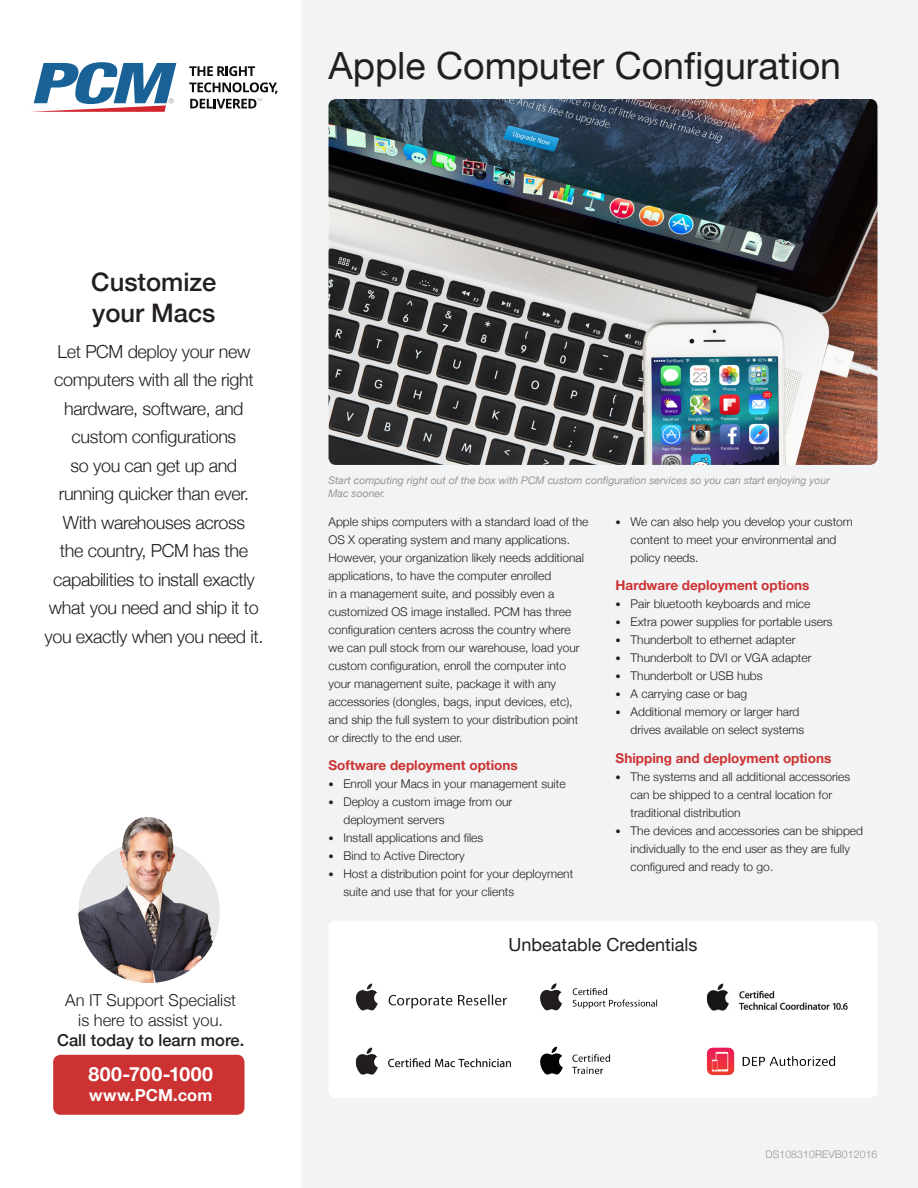
<style>
.page{position:relative;width:918px;height:1188px;background:#fff}
.page>*{position:absolute;margin:0;border:0;box-sizing:border-box;transform-origin:0 0}
.Headline__Large{font:37.5px "Helvetica Neue";color:#231f20}
.t1{font:500 25.5px/30.6px "Helvetica Neue";color:#231f20}
.t2{font:700 19.5px "Helvetica Neue";letter-spacing:.03em;color:#fff}
.Body_Left_Side{font:300 18px/28.5px "Helvetica Neue";letter-spacing:-.02em;color:#231f20;text-align:center}
.Headline__Large-2{font:18px "Helvetica Neue";color:#231f20}
.t3{font:300 16.5px/19.8px "Helvetica Neue";color:#231f20;text-align:center}
.t4{font:500 16.5px "Helvetica Neue";color:#231f20}
.t5{font:700 16.5px "Helvetica Neue";letter-spacing:.005em;color:#fff}
.Body{font:700 13.5px "Helvetica Neue";color:#cd3232}
.t6{font:300 12px/18px "Helvetica Neue";color:#231f20}
.t7{font:italic 10.5px/13.5px "Helvetica Neue";color:#939598}
.t8{font:300 10.5px "Helvetica Neue";letter-spacing:.01em;color:#939598}
.s1{font-size:10.5px}
</style>
<div class="page">
<div style="left:53px;top:1055px;width:192px;height:60px;background:#cd3232;border-radius:8px"></div>
<div style="left:302px;top:0;width:616px;height:1188px;background:#f2f3f4"></div>
<img style="left:328px;top:99px;width:550px;height:366px">
<div style="left:328px;top:921px;width:550px;height:177px;background:#fff;border-radius:8px"></div>
<img style="left:355px;top:983px;width:493px;height:93px">
<svg style="left:31px;top:62px;width:145px;height:50px"></svg>
<svg style="left:189px;top:66px;width:66px;height:10px"></svg>
<svg style="left:189px;top:82px;width:89px;height:26px"></svg>
<img style="left:78px;top:817px;width:142px;height:166px">
<p class="Headline__Large" style="left:328px;top:39px;width:514px">Apple Computer Configuration</p>
<p class="t1" style="left:91px;top:265px;width:127px">Customize your Macs</p>
<p class="Body_Left_Side" style="left:44px;top:336px;width:220px">Let PCM deploy your new computers with all the right hardware, software, and custom configurations<br>so you can get up and running quicker than ever.<br>With warehouses across<br>the country, PCM has the capabilities to install exactly what you need and ship it to you exactly when you need it.</p>
<h3 class="t3" style="left:65px;top:989px;width:172px">An IT Support Specialist is here to assist you.</h3>
<h3 class="t4" style="left:57px;top:1026px;width:189px">Call today to learn more.</h3>
<h3 class="t2" style="left:88px;top:1059px;width:126px">800-700-1000</h3>
<h3 class="t5" style="left:89px;top:1082px;width:125px">www.PCM.com</h3>
<p class="t7" style="left:328px;top:474px;width:503px">Start computing right out of the box with PCM custom configuration services so you can start enjoying your<br>Mac sooner.</p>
<p class="t6" style="left:328px;top:511px;width:262px">Apple ships computers with a standard load of the OS X operating system and many applications.<br>However, your organization likely needs additional applications, to have the computer enrolled<br>in a management suite, and possibly even a customized OS image installed. PCM has three configuration centers across the country where we can pull stock from our warehouse, load your custom configuration, enroll the computer into your management suite, package it with any accessories (dongles, bags, input devices, etc), and ship the full system to your distribution point or directly to the end user.</p>
<p class="Body" style="left:328px;top:755px;width:191px">Software deployment options</p>
<p class="t6" style="left:328px;top:774px;width:239px"><span class="s1">•</span> Enroll your Macs in your management suite</p>
<p class="t6" style="left:344px;top:792px;width:170px;text-indent:-15px"><span class="s1">•</span> Deploy a custom image from our deployment servers</p>
<p class="t6" style="left:328px;top:828px;width:156px"><span class="s1">•</span> Install applications and files</p>
<p class="t6" style="left:328px;top:846px;width:138px"><span class="s1">•</span> Bind to Active Directory</p>
<p class="t6" style="left:344px;top:864px;width:231px;text-indent:-15px"><span class="s1">•</span> Host a distribution point for your deployment suite and use that for your clients</p>
<p class="t6" style="left:631px;top:511px;width:224px;text-indent:-15px"><span class="s1">•</span> We can also help you develop your custom content to meet your environmental and policy needs.</p>
<p class="Body" style="left:616px;top:575px;width:195px">Hardware deployment options</p>
<p class="t6" style="left:616px;top:594px;width:196px"><span class="s1">•</span> Pair bluetooth keyboards and mice</p>
<p class="t6" style="left:616px;top:612px;width:219px"><span class="s1">•</span> Extra power supplies for portable users</p>
<p class="t6" style="left:616px;top:630px;width:181px"><span class="s1">•</span> Thunderbolt to ethernet adapter</p>
<p class="t6" style="left:616px;top:648px;width:197px"><span class="s1">•</span> Thunderbolt to DVI or VGA adapter</p>
<p class="t6" style="left:616px;top:666px;width:149px"><span class="s1">•</span> Thunderbolt or USB hubs</p>
<p class="t6" style="left:616px;top:684px;width:133px"><span class="s1">•</span> A carrying case or bag</p>
<p class="t6" style="left:631px;top:702px;width:175px;text-indent:-15px"><span class="s1">•</span> Additional memory or larger hard drives available on select systems</p>
<p class="Body" style="left:616px;top:747px;width:217px">Shipping and deployment options</p>
<p class="t6" style="left:631px;top:766px;width:221px;text-indent:-15px"><span class="s1">•</span> The systems and all additional accessories can be shipped to a central location for traditional distribution</p>
<p class="t6" style="left:631px;top:820px;width:234px;text-indent:-15px"><span class="s1">•</span> The devices and accessories can be shipped individually to the end user as they are fully configured and ready to go.</p>
<p class="Headline__Large-2" style="left:509px;top:931px;width:190px">Unbeatable Credentials</p>
<p class="t8" style="left:765px;top:1145px;width:114px">DS108310REVB012016</p>
</div>
